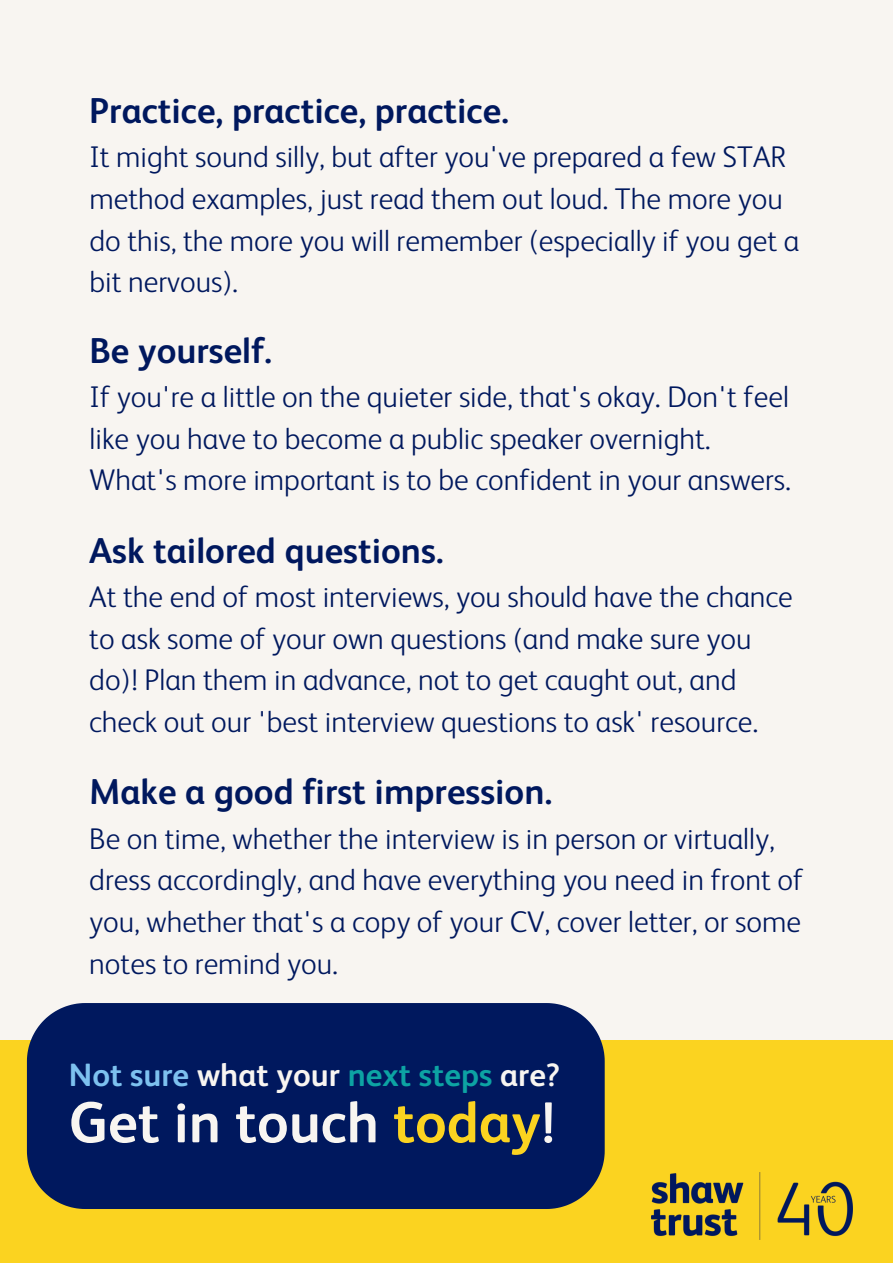
<style>
.page{position:relative;width:893px;height:1264px;background:#fff}
.page>*{position:absolute;margin:0;border:0;box-sizing:border-box;transform-origin:0 0}
.t1{font:700 57.75px "FS Albert";color:#f8f5f1}
.t2{font:700 36px "FS Albert";color:#00185e}
.t3{font:700 32.25px "FS Albert";color:#f8f5f1}
.t4{font:300 30px/41.5px "FS Albert";color:#00185e}
.s1{color:#7dc1ef}
.s2{color:#0da3a3}
.s3{color:#fbd320}
</style>
<div class="page">
<div style="left:0;top:0;width:892px;height:1262px;background:#f8f5f1"></div>
<div style="left:0;top:1040px;width:892px;height:222px;background:#fbd320"></div>
<div style="left:27px;top:1003px;width:577px;height:205px;background:#00185e"></div>
<img style="left:651px;top:1172px;width:201px;height:67px">
<p class="t2" style="left:89px;top:90px;width:421px">Practice, practice, practice.</p>
<p class="t4" style="left:89px;top:136px;width:711px">It might sound silly, but after you've prepared a few STAR method examples, just read them out loud. The more you do this, the more you will remember (especially if you get a bit nervous).</p>
<p class="t2" style="left:89px;top:330px;width:184px">Be yourself.</p>
<p class="t4" style="left:89px;top:376px;width:703px">If you're a little on the quieter side, that's okay. Don't feel like you have to become a public speaker overnight.<br>What's more important is to be confident in your answers.</p>
<p class="t2" style="left:89px;top:530px;width:356px">Ask tailored questions.</p>
<p class="t4" style="left:89px;top:576px;width:705px">At the end of most interviews, you should have the chance to ask some of your own questions (and make sure you do)! Plan them in advance, not to get caught out, and check out our 'best interview questions to ask' resource.</p>
<p class="t2" style="left:89px;top:771px;width:465px">Make a good first impression.</p>
<p class="t4" style="left:89px;top:817px;width:715px">Be on time, whether the interview is in person or virtually, dress accordingly, and have everything you need in front of you, whether that's a copy of your CV, cover letter, or some notes to remind you.</p>
<p class="t3" style="left:69px;top:1056px;width:492px"><span class="s1">Not sure</span> what your <span class="s2">next steps</span> are?</p>
<h1 class="t1" style="left:69px;top:1089px;width:487px">Get in touch <span class="s3">today</span>!</h1>
</div>
